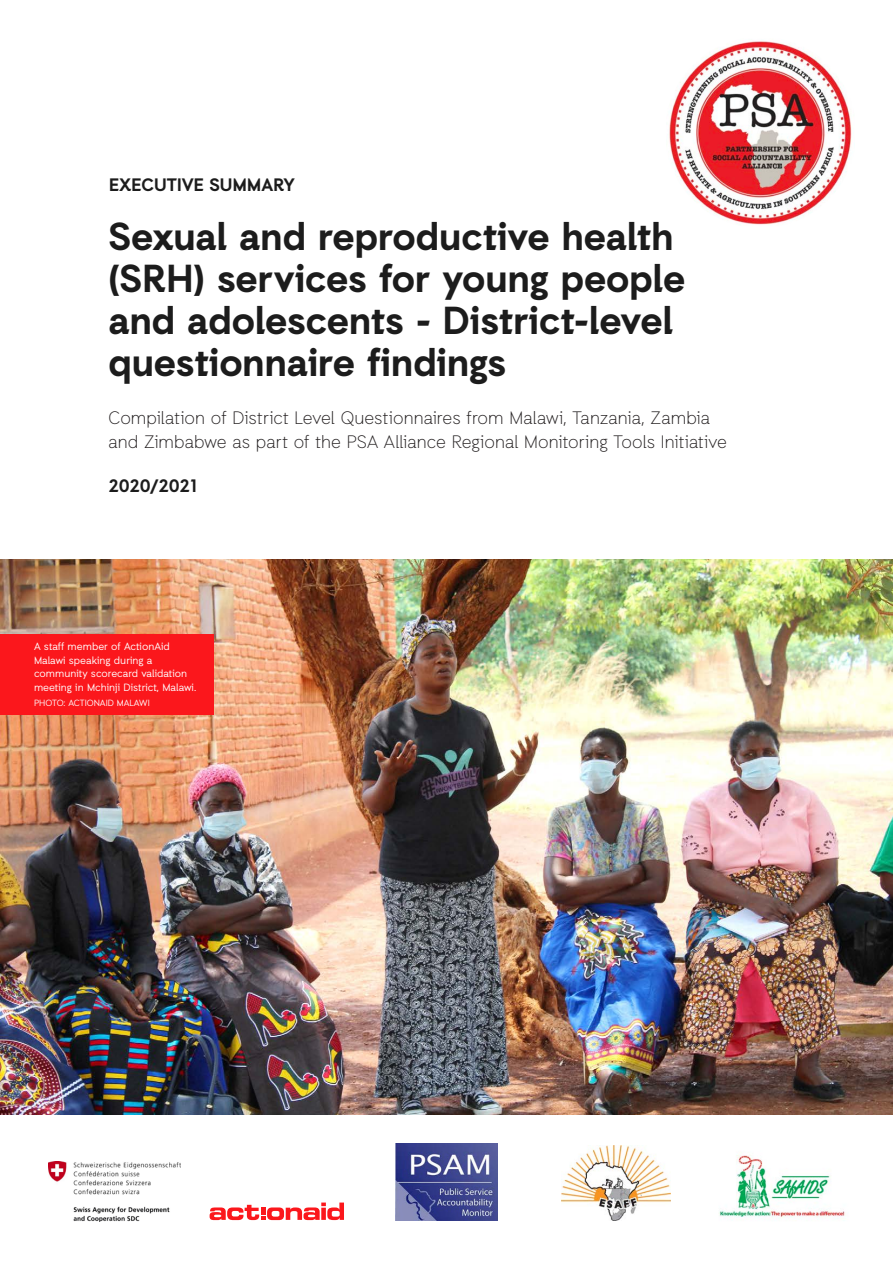
<style>
.page{position:relative;width:893px;height:1263px;background:#fff}
.page>*{position:absolute;margin:0;border:0;box-sizing:border-box;transform-origin:0 0}
.t1{font:700 39px/42px "Auxilia";color:#1c1c1c}
.t2{font:300 18px "Auxilia";letter-spacing:.005em;color:#231f20}
.t3{font:700 18px "Auxilia";color:#1c1c1c}
.t4{font:700 18px "Auxilia";letter-spacing:-.025em;color:#1c1c1c}
.body_copy{font:10.5px/13.5px "Auxilia";color:#fff}
.body_copy-2{font:9px "Auxilia";color:#fff}
</style>
<div class="page">
<img style="left:0;top:559px;width:893px;height:555px">
<img style="left:48px;top:1162px;width:132px;height:59px">
<img style="left:395px;top:1143px;width:102px;height:77px">
<img style="left:561px;top:1146px;width:110px;height:74px">
<img style="left:719px;top:1155px;width:126px;height:64px">
<svg style="left:210px;top:1202px;width:134px;height:18px"></svg>
<img style="left:669px;top:41px;width:183px;height:184px">
<div style="left:0;top:634px;width:213px;height:80px;background:#fb171c"></div>
<p class="t3" style="left:109px;top:174px;width:187px">EXECUTIVE SUMMARY</p>
<p class="t1" style="left:108px;top:215px;width:578px">Sexual and reproductive health (SRH) services for young people and adolescents - District-level questionnaire findings</p>
<p class="t2" style="left:108px;top:407px;width:603px">Compilation of District Level Questionnaires from Malawi, Tanzania, Zambia</p>
<p class="t2" style="left:108px;top:431px;width:620px">and Zimbabwe as part of the PSA Alliance Regional Monitoring Tools Initiative</p>
<p class="t4" style="left:108px;top:475px;width:93px">2020/2021</p>
<p class="body_copy" style="left:34px;top:640px;width:164px">A staff member of ActionAid<br>Malawi speaking during a community scorecard validation meeting in Mchinji District, Malawi.</p>
<p class="body_copy-2" style="left:34px;top:697px;width:117px">PHOTO: ACTIONAID MALAWI</p>
</div>
